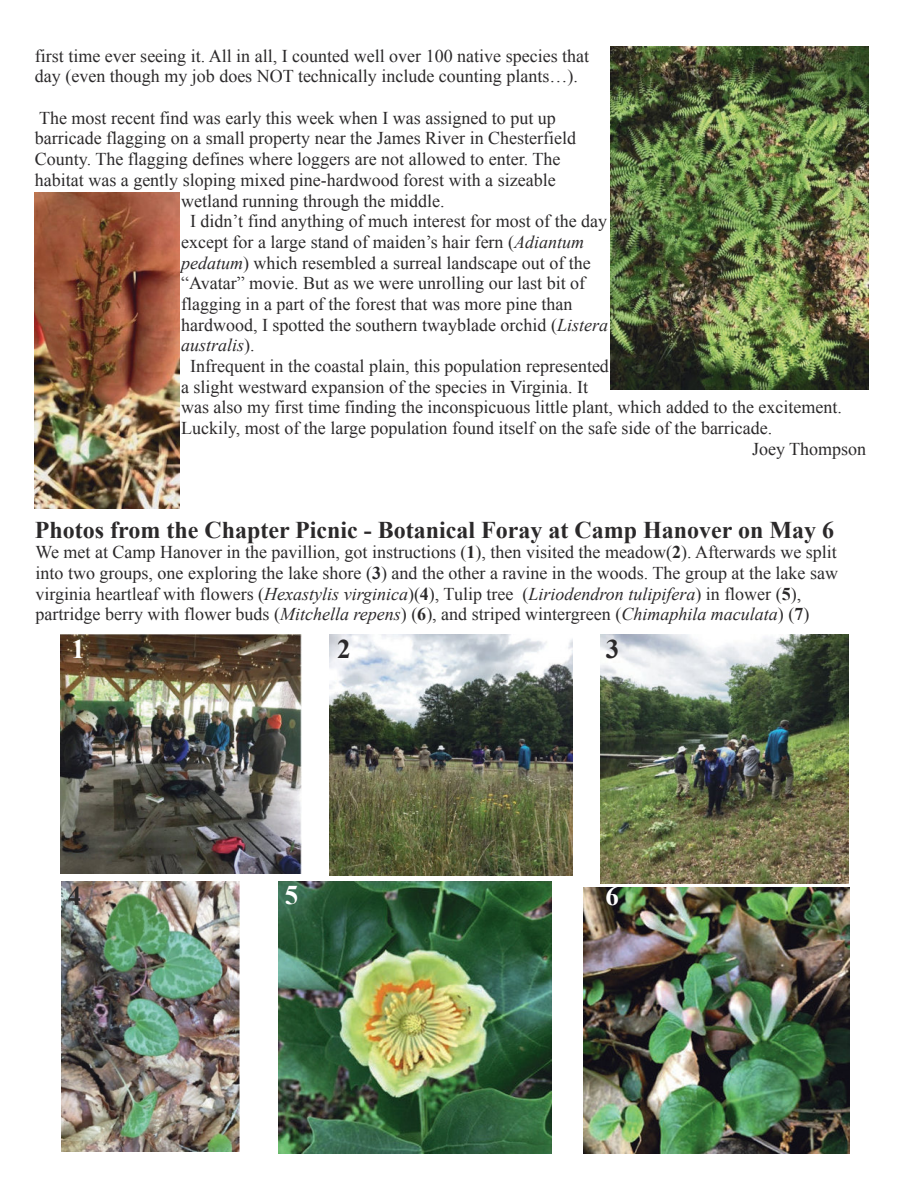
<style>
.page{position:relative;width:918px;height:1188px;background:#fff}
.page>*{position:absolute;margin:0;border:0;box-sizing:border-box;transform-origin:0 0}
.t1{font:700 27px "Times New Roman";color:#fff}
.t2{font:700 27px "Times New Roman";color:#2b292a}
.t3{font:700 24px "Times New Roman";color:#2b292a}
.t4{font:18px/20.7px "Times New Roman";color:#2b292a}
.t5{font:italic 18px "Times New Roman";color:#2b292a}
.s1{font-style:italic}
.s2{font-style:normal}
.s3{font-weight:700}
</style>
<div class="page">
<img style="left:611px;top:46px;width:257px;height:343px">
<img style="left:34px;top:193px;width:146px;height:315px">
<img style="left:61px;top:634px;width:241px;height:240px">
<img style="left:330px;top:634px;width:243px;height:242px">
<img style="left:601px;top:634px;width:247px;height:249px">
<img style="left:62px;top:881px;width:178px;height:270px">
<img style="left:279px;top:881px;width:273px;height:272px">
<img style="left:583px;top:887px;width:267px;height:266px">
<p class="t4" style="left:35px;top:45px;width:556px">first time ever seeing it. All in all, I counted well over 100 native species that day (even though my job does NOT technically include counting plants…).</p>
<p class="t4" style="left:39px;top:107px;width:518px">The most recent find was early this week when I was assigned to put up</p>
<p class="t4" style="left:35px;top:128px;width:543px">barricade flagging on a small property near the James River in Chesterfield</p>
<p class="t4" style="left:35px;top:148px;width:527px">County. The flagging defines where loggers are not allowed to enter. The</p>
<p class="t4" style="left:35px;top:169px;width:522px">habitat was a gently sloping mixed pine-hardwood forest with a sizeable</p>
<p class="t4" style="left:181px;top:190px;width:265px">wetland running through the middle.</p>
<p class="t4" style="left:190px;top:211px;width:419px">I didn’t find anything of much interest for most of the day</p>
<p class="t4" style="left:181px;top:231px;width:405px">except for a large stand of maiden’s hair fern (<span class="s1">Adiantum</span></p>
<p class="t4" style="left:181px;top:252px;width:411px"><span class="s1">pedatum</span>) which resembled a surreal landscape out of the</p>
<p class="t4" style="left:181px;top:273px;width:406px">“Avatar” movie. But as we were unrolling our last bit of</p>
<p class="t4" style="left:181px;top:293px;width:393px">flagging in a part of the forest that was more pine than</p>
<p class="t4" style="left:181px;top:314px;width:428px">hardwood, I spotted the southern twayblade orchid (<span class="s1">Listera</span></p>
<p class="t5" style="left:181px;top:333px;width:75px">australis<span class="s2">).</span></p>
<p class="t4" style="left:190px;top:355px;width:420px">Infrequent in the coastal plain, this population represented</p>
<p class="t4" style="left:181px;top:376px;width:409px">a slight westward expansion of the species in Virginia. It</p>
<p class="t4" style="left:181px;top:397px;width:662px">was also my first time finding the inconspicuous little plant, which added to the excitement.</p>
<p class="t4" style="left:181px;top:418px;width:593px">Luckily, most of the large population found itself on the safe side of the barricade.</p>
<p class="t4" style="left:752px;top:438px;width:116px">Joey Thompson</p>
<h2 class="t3" style="left:35px;top:513px;width:801px">Photos from the Chapter Picnic - Botanical Foray at Camp Hanover on May 6</h2>
<p class="t4" style="left:36px;top:541px;width:804px">We met at Camp Hanover in the pavillion, got instructions (<span class="s3">1</span>), then visited the meadow(<span class="s3">2</span>). Afterwards we split into two groups, one exploring the lake shore (<span class="s3">3</span>) and the other a ravine in the woods. The group at the lake saw virginia heartleaf with flowers (<span class="s1">Hexastylis virginica</span>)(<span class="s3">4</span>), Tulip tree (<span class="s1">Liriodendron tulipifera</span>) in flower (<span class="s3">5</span>), partridge berry with flower buds (<span class="s1">Mitchella repens</span>) (<span class="s3">6</span>), and striped wintergreen (<span class="s1">Chimaphila maculata</span>) (<span class="s3">7</span>)</p>
<h1 class="t1" style="left:72px;top:631px;width:15px">1</h1>
<h1 class="t2" style="left:337px;top:631px;width:15px">2</h1>
<h1 class="t2" style="left:606px;top:631px;width:15px">3</h1>
<h1 class="t2" style="left:68px;top:877px;width:15px">4</h1>
<h1 class="t1" style="left:285px;top:877px;width:15px">5</h1>
<h1 class="t1" style="left:606px;top:877px;width:15px">6</h1>
</div>
